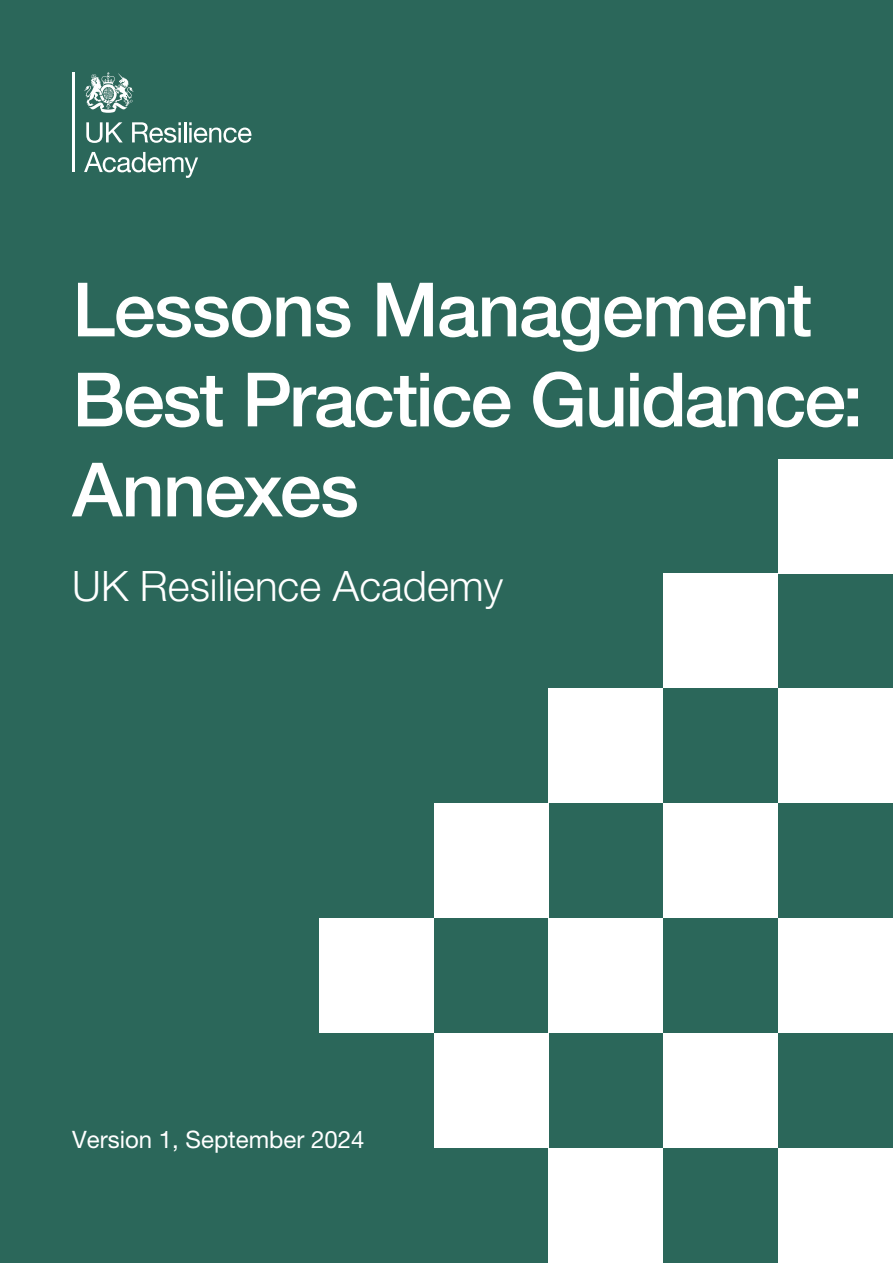
<style>
.page{position:relative;width:893px;height:1263px;background:#2b675a}
.page>*{position:absolute;margin:0;border:0;box-sizing:border-box;transform-origin:0 0}
.Cover_heading{font:500 75px/90px "Helvetica Neue LT Pro";letter-spacing:-.025em;color:#fff}
.Cover_subheading{font:300 42px "Helvetica Neue LT Pro";color:#fff}
.Cover_date{font:24px "Helvetica Neue LT Pro";color:#fff}
</style>
<div class="page">
<div style="left:434px;top:803px;width:115px;height:115px;background:#fff"></div>
<div style="left:319px;top:918px;width:115px;height:115px;background:#fff"></div>
<div style="left:434px;top:1033px;width:115px;height:115px;background:#fff"></div>
<div style="left:549px;top:1148px;width:114px;height:114px;background:#fff"></div>
<div style="left:549px;top:918px;width:114px;height:115px;background:#fff"></div>
<div style="left:549px;top:688px;width:114px;height:115px;background:#fff"></div>
<div style="left:663px;top:1033px;width:115px;height:115px;background:#fff"></div>
<div style="left:663px;top:803px;width:115px;height:115px;background:#fff"></div>
<div style="left:663px;top:573px;width:115px;height:115px;background:#fff"></div>
<div style="left:778px;top:1148px;width:115px;height:114px;background:#fff"></div>
<div style="left:778px;top:918px;width:115px;height:115px;background:#fff"></div>
<div style="left:778px;top:688px;width:115px;height:115px;background:#fff"></div>
<div style="left:778px;top:459px;width:115px;height:114px;background:#fff"></div>
<hr style="left:892px;top:1033px;width:1px;height:115px;background:#fff">
<hr style="left:892px;top:803px;width:1px;height:115px;background:#fff">
<hr style="left:892px;top:573px;width:1px;height:115px;background:#fff">
<hr style="left:892px;top:344px;width:1px;height:115px;background:#fff">
<hr style="left:72px;top:72px;width:3px;height:100px;background:#fff">
<svg style="left:86px;top:122px;width:37px;height:21px"></svg>
<svg style="left:132px;top:122px;width:49px;height:21px"></svg>
<hr style="left:184px;top:122px;width:2px;height:20px;background:#fff">
<svg style="left:189px;top:122px;width:62px;height:21px"></svg>
<svg style="left:84px;top:152px;width:114px;height:26px"></svg>
<svg style="left:84px;top:72px;width:50px;height:41px"></svg>
<p class="Cover_heading" style="left:72px;top:264px;width:792px">Lessons Management<br>Best Practice Guidance:<br>Annexes</p>
<p class="Cover_subheading" style="left:72px;top:560px;width:433px">UK Resilience Academy</p>
<p class="Cover_date" style="left:72px;top:1125px;width:294px">Version 1, September 2024</p>
</div>
